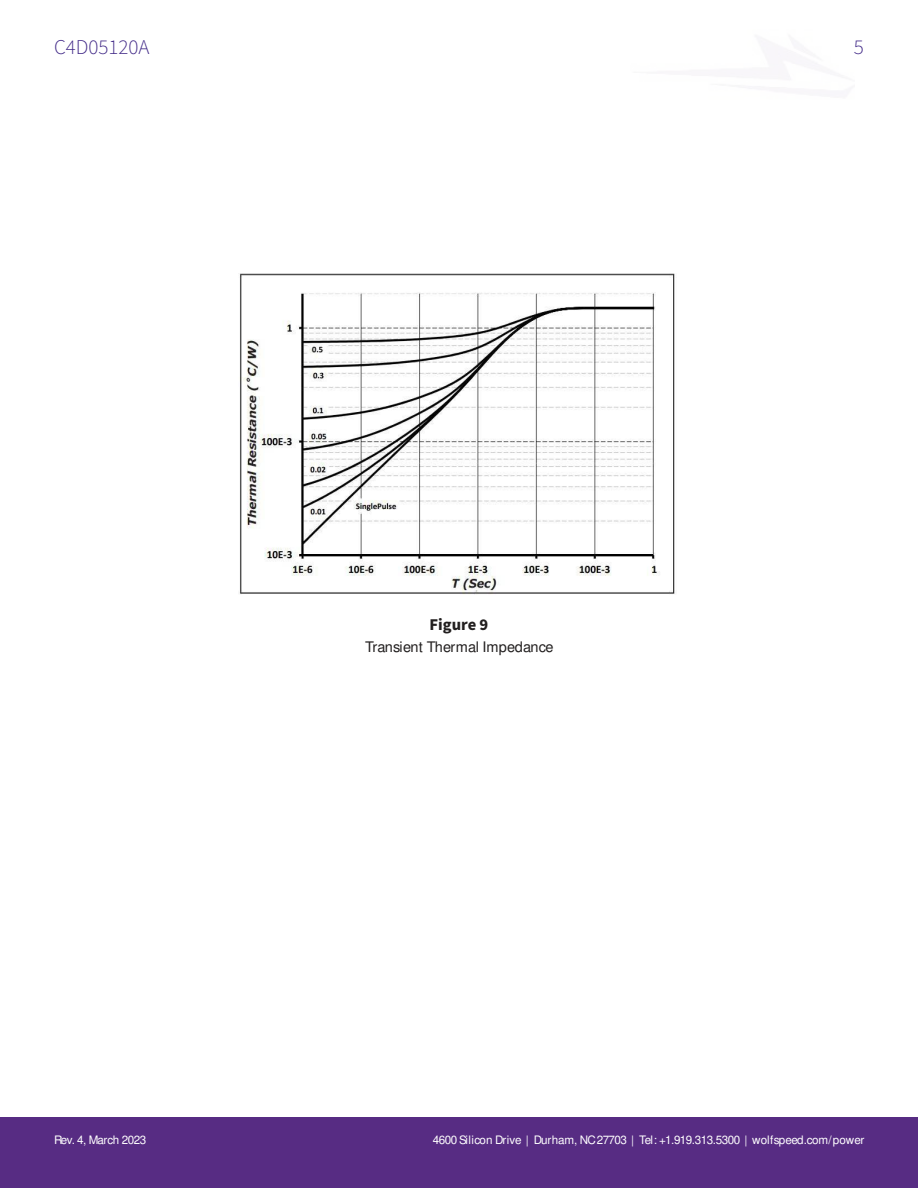
<style>
.page{position:relative;width:918px;height:1188px;background:#fff}
.page>*{position:absolute;margin:0;border:0;box-sizing:border-box;transform-origin:0 0}
.t1{font:300 21px "Source Sans Pro";color:#412987}
.t2{font:700 16.5px "Source Sans Pro";color:#221f1f}
.t3{font:14.55px "Source Sans Pro";letter-spacing:-.005em;color:#221f1f}
.t4{font:11.7px "Source Sans Pro";letter-spacing:-.045em;color:#fff}
</style>
<div class="page">
<div style="left:0;top:1118px;width:918px;height:70px;background:#572c83"></div>
<img style="left:239px;top:273px;width:436px;height:322px">
<h1 class="t1" style="left:54px;top:39px;width:97px">C4D05120A</h1>
<h2 class="t2" style="left:430px;top:618px;width:60px">Figure 9</h2>
<p class="t3" style="left:365px;top:641px;width:190px">Transient Thermal Impedance</p>
<h1 class="t1" style="left:854px;top:39px;width:12px">5</h1>
<p class="t4" style="left:54px;top:1135px;width:94px">Rev. 4, March 2023</p>
<p class="t4" style="left:433px;top:1135px;width:433px">4600 Silicon Drive | Durham, NC 27703 | Tel: +1.919.313.5300 | wolfspeed.com/power</p>
</div>
